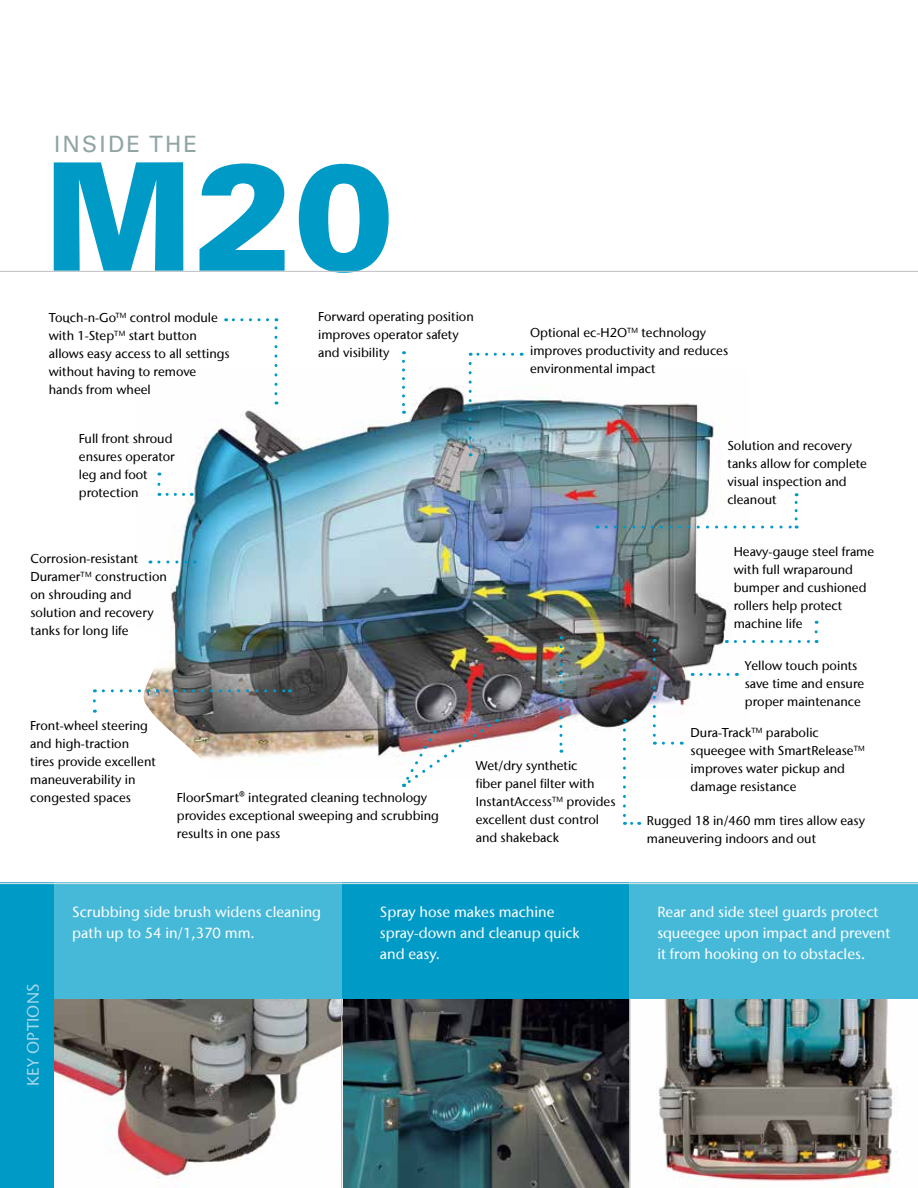
<style>
.page{position:relative;width:918px;height:1188px;background:#fff}
.page>*{position:absolute;margin:0;border:0;box-sizing:border-box;transform-origin:0 0}
.t1{font:900 150px "Univers LT Std";color:#009ac7}
.t2{font:22.5px "Univers LT Std";letter-spacing:.1em;color:#91a5a5}
.t3{font:500 16.5px "Stone Sans IIITC Com";letter-spacing:.01em;color:#a5d7e9}
.t4{font:500 14.7px/21px "Stone Sans IIITC Com";color:#fff}
.t5{font:500 12.75px/18px "Stone Sans IIITC Com";color:#000}
.s1{font-size:13.5px}
</style>
<div class="page">
<img style="left:148px;top:372px;width:597px;height:393px">
<img style="left:54px;top:999px;width:843px;height:187px">
<svg style="left:341px;top:997px;width:289px;height:191px;background:#364b4f"></svg>
<div style="left:54px;top:883px;width:287px;height:116px;background:#46b9d9"></div>
<div style="left:342px;top:883px;width:288px;height:116px;background:#009ac7"></div>
<div style="left:630px;top:883px;width:288px;height:116px;background:#46b9d9"></div>
<div style="left:0;top:883px;width:54px;height:305px;background:#009ac7"></div>
<hr style="left:630px;top:998px;width:1px;height:190px;background:#bcbec0">
<hr style="left:341px;top:998px;width:1px;height:190px;background:#bcbec0">
<hr style="left:0;top:271px;width:918px;height:1px;background:#bcbec0">
<svg style="left:274px;top:318px;width:3px;height:76px"></svg>
<svg style="left:226px;top:318px;width:42px;height:3px"></svg>
<svg style="left:402px;top:361px;width:3px;height:53px"></svg>
<svg style="left:701px;top:673px;width:36px;height:3px"></svg>
<svg style="left:559px;top:647px;width:3px;height:106px"></svg>
<img style="left:402px;top:719px;width:95px;height:68px">
<svg style="left:470px;top:353px;width:43px;height:3px"></svg>
<svg style="left:469px;top:363px;width:3px;height:93px"></svg>
<svg style="left:606px;top:526px;width:191px;height:3px"></svg>
<svg style="left:795px;top:493px;width:3px;height:26px"></svg>
<svg style="left:735px;top:640px;width:82px;height:3px"></svg>
<svg style="left:815px;top:621px;width:3px;height:11px"></svg>
<svg style="left:653px;top:650px;width:3px;height:95px"></svg>
<svg style="left:663px;top:742px;width:19px;height:3px"></svg>
<svg style="left:623px;top:730px;width:3px;height:95px"></svg>
<svg style="left:632px;top:822px;width:8px;height:3px"></svg>
<hr style="left:0;top:883px;width:918px;height:1px;background:#cde1e3">
<svg style="left:157px;top:484px;width:3px;height:12px"></svg>
<svg style="left:167px;top:493px;width:25px;height:3px"></svg>
<img style="left:93px;top:624px;width:198px;height:141px">
<svg style="left:159px;top:561px;width:36px;height:3px"></svg>
<h2 class="t2" style="left:54px;top:131px;width:145px">INSIDE THE</h2>
<h1 class="t1" style="left:44px;top:123px;width:352px">M20</h1>
<p class="t5" style="left:49px;top:308px;width:182px">Touch-n-Go<sup>TM</sup> control module with 1-Step<sup>TM</sup> start button allows easy access to all settings without having to remove hands from wheel</p>
<p class="t5" style="left:318px;top:307px;width:157px">Forward operating position improves operator safety and visibility</p>
<p class="t5" style="left:67px;top:318px;width:8px">`</p>
<p class="t5" style="left:79px;top:429px;width:97px">Full front shroud ensures operator leg and foot protection</p>
<p class="t5" style="left:30px;top:549px;width:138px">Corrosion-resistant<br>Duramer<sup>TM</sup> construction on shrouding and solution and recovery tanks for long life</p>
<p class="t5" style="left:530px;top:324px;width:200px">Optional ec-H2O<sup>TM</sup> technology improves productivity and reduces environmental impact</p>
<p class="t5" style="left:727px;top:436px;width:141px">Solution and recovery tanks allow for complete visual inspection and cleanout</p>
<p class="t5" style="left:734px;top:542px;width:142px">Heavy-gauge steel frame with full wraparound bumper and cushioned rollers help protect machine life</p>
<p class="t5" style="left:745px;top:657px;width:121px">Yellow touch points save time and ensure proper maintenance</p>
<p class="t5" style="left:30px;top:716px;width:127px">Front-wheel steering and high-traction tires provide excellent maneuverability in congested spaces</p>
<p class="t5" style="left:177px;top:788px;width:264px">FloorSmart<span class="s1">®</span> integrated cleaning technology provides exceptional sweeping and scrubbing results in one pass</p>
<p class="t5" style="left:476px;top:757px;width:141px">Wet/dry synthetic<br>fiber panel filter with<br>InstantAccess<sup>TM</sup> provides excellent dust control and shakeback</p>
<p class="t5" style="left:691px;top:724px;width:176px">Dura-Track<sup>TM</sup> parabolic squeegee with SmartRelease<sup>TM </sup>improves water pickup and damage resistance</p>
<p class="t5" style="left:647px;top:812px;width:220px">Rugged 18 in/460 mm tires allow easy maneuvering indoors and out</p>
<p class="t3" style="left:23px;top:1086px;width:104px;rotate:-90deg">KEY OPTIONS</p>
<p class="t4" style="left:72px;top:901px;width:250px">Scrubbing side brush widens cleaning path up to 54 in/1,370 mm.</p>
<p class="t4" style="left:380px;top:901px;width:201px">Spray hose makes machine spray-down and cleanup quick and easy.</p>
<p class="t4" style="left:657px;top:901px;width:235px">Rear and side steel guards protect squeegee upon impact and prevent it from hooking on to obstacles.</p>
</div>
